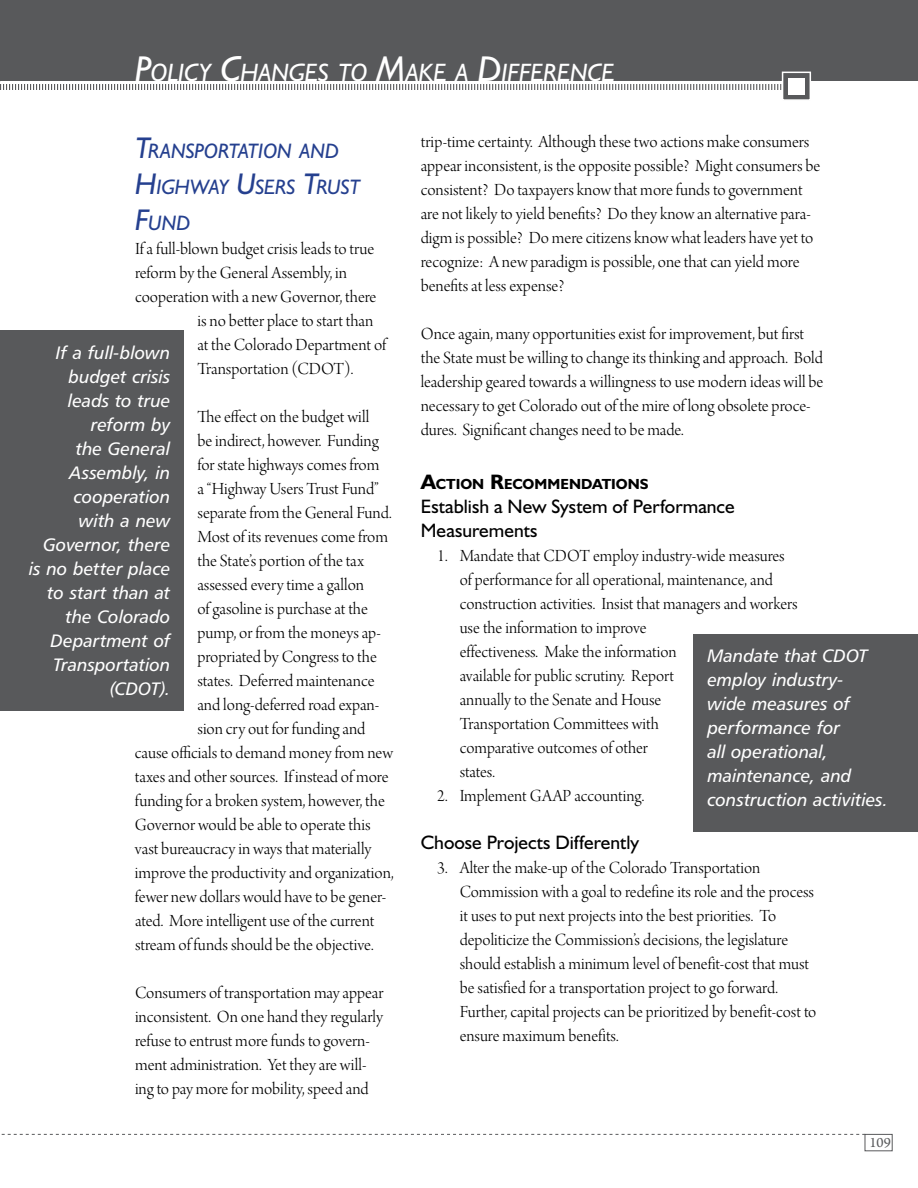
<style>
.page{position:relative;width:918px;height:1188px;background:#fff}
.page>*{position:absolute;margin:0;border:0;box-sizing:border-box;transform-origin:0 0}
.t1{font:italic 25.2px "Humanist 521 BT";letter-spacing:-.005em;color:#fff}
.t2{font:italic 21px/36px "Humanist 521 BT";letter-spacing:-.005em;color:#25408f}
.t3{font:19.5px/24px "Humanist 521 BT";color:#000}
.t4{font:18px/24px "Arno Pro Light Display";color:#000}
.t5{font:18px/24px "Humanist 777 BT Italic B";letter-spacing:-.005em;color:#fff;text-align:right}
.t6{font:15px "Arno Pro";color:#58595b}
.t7{font:700 14.7px "Humanist 521 BT";color:#000}
.s1{font-size:36px}
.s2{font-size:30px}
.s3{font-size:21px}
</style>
<div class="page">
<div style="left:0;top:0;width:918px;height:81px;background:#58595b"></div>
<svg style="left:0;top:84px;width:782px;height:6px"></svg>
<div style="left:782px;top:72px;width:29px;height:29px;background:#58595b;border:2px solid #fff"></div>
<div style="left:788px;top:78px;width:16px;height:16px;background:#fff"></div>
<svg style="left:1px;top:1134px;width:864px;height:1px"></svg>
<div style="left:865px;top:1134px;width:28px;height:17px;border:1px solid #58595b"></div>
<div style="left:0;top:331px;width:184px;height:380px;background:#58595b"></div>
<div style="left:694px;top:634px;width:224px;height:198px;background:#58595b"></div>
<h1 class="t1" style="left:135px;top:57px;width:481px"><span class="s1">P</span>OLICY <span class="s1">C</span>HANGES TO <span class="s1">M</span>AKE A <span class="s1">D</span>IFFERENCE</h1>
<p class="t2" style="left:135px;top:132px;width:227px"><span class="s2">T</span>RANSPORTATION AND<br><span class="s2">H</span>IGHWAY <span class="s2">U</span>SERS <span class="s2">T</span>RUST<br><span class="s2">F</span>UND</p>
<p class="t4" style="left:135px;top:238px;width:241px">If a full-blown budget crisis leads to true</p>
<p class="t4" style="left:135px;top:262px;width:214px">reform by the General Assembly, in</p>
<p class="t4" style="left:135px;top:286px;width:243px">cooperation with a new Governor, there</p>
<p class="t4" style="left:197px;top:310px;width:177px">is no better place to start than</p>
<p class="t4" style="left:197px;top:334px;width:190px">at the Colorado Department of</p>
<p class="t4" style="left:197px;top:358px;width:157px">Transportation (CDOT).</p>
<p class="t4" style="left:197px;top:406px;width:174px">The effect on the budget will</p>
<p class="t4" style="left:197px;top:430px;width:183px">be indirect, however. Funding</p>
<p class="t4" style="left:197px;top:454px;width:183px">for state highways comes from</p>
<p class="t4" style="left:197px;top:478px;width:183px">a “Highway Users Trust Fund”</p>
<p class="t4" style="left:197px;top:502px;width:196px">separate from the General Fund.</p>
<p class="t4" style="left:197px;top:526px;width:192px">Most of its revenues come from</p>
<p class="t4" style="left:197px;top:550px;width:168px">the State’s portion of the tax</p>
<p class="t4" style="left:197px;top:574px;width:168px">assessed every time a gallon</p>
<p class="t4" style="left:197px;top:598px;width:172px">of gasoline is purchase at the</p>
<p class="t4" style="left:197px;top:622px;width:185px">pump, or from the moneys ap-</p>
<p class="t4" style="left:197px;top:646px;width:181px">propriated by Congress to the</p>
<p class="t4" style="left:197px;top:670px;width:179px">states. Deferred maintenance</p>
<p class="t4" style="left:197px;top:694px;width:183px">and long-deferred road expan-</p>
<p class="t4" style="left:197px;top:718px;width:170px">sion cry out for funding and</p>
<p class="t4" style="left:135px;top:742px;width:259px">cause officials to demand money from new</p>
<p class="t4" style="left:135px;top:766px;width:255px">taxes and other sources. If instead of more</p>
<p class="t4" style="left:135px;top:790px;width:251px">funding for a broken system, however, the</p>
<p class="t4" style="left:135px;top:814px;width:237px">Governor would be able to operate this</p>
<p class="t4" style="left:135px;top:838px;width:238px">vast bureaucracy in ways that materially</p>
<p class="t4" style="left:135px;top:862px;width:260px">improve the productivity and organization,</p>
<p class="t4" style="left:135px;top:886px;width:253px">fewer new dollars would have to be gener-</p>
<p class="t4" style="left:135px;top:910px;width:241px">ated. More intelligent use of the current</p>
<p class="t4" style="left:135px;top:934px;width:240px">stream of funds should be the objective.</p>
<p class="t4" style="left:135px;top:982px;width:250px">Consumers of transportation may appear inconsistent. On one hand they regularly refuse to entrust more funds to govern&shy;ment administration. Yet they are will&shy;ing to pay more for mobility, speed and</p>
<p class="t5" style="left:29px;top:340px;width:143px">If a full-blown budget crisis leads to true reform by<br>the General<br>Assembly, in cooperation<br>with a new<br>Governor, there is no better place to start than at the Colorado<br>Department of<br>Transportation (CDOT).</p>
<p class="t4" style="left:421px;top:131px;width:401px">trip-time certainty. Although these two actions make consumers appear inconsistent, is the opposite possible? Might consumers be consistent? Do taxpayers know that more funds to government are not likely to yield benefits? Do they know an alternative para&shy;digm is possible? Do mere citizens know what leaders have yet to recognize: A new paradigm is possible, one that can yield more benefits at less expense?</p>
<p class="t4" style="left:421px;top:323px;width:404px">Once again, many opportunities exist for improvement, but first the State must be willing to change its thinking and approach. Bold leadership geared towards a willingness to use modern ideas will be necessary to get Colorado out of the mire of long obsolete proce&shy;dures. Significant changes need to be made.</p>
<p class="t7" style="left:421px;top:475px;width:229px"><span class="s3">A</span>CTION <span class="s3">R</span>ECOMMENDATIONS</p>
<p class="t3" style="left:421px;top:494px;width:315px">Establish a New System of Performance<br>Measurements</p>
<p class="t4" style="left:460px;top:545px;width:339px;text-indent:-23px">1. Mandate that CDOT employ industry-wide measures of performance for all operational, maintenance, and construction activities. Insist that managers and workers use the information to improve<br>effectiveness. Make the information<br>available for public scrutiny. Report<br>annually to the Senate and House<br>Transportation Committees with<br>comparative outcomes of other<br>states.</p>
<p class="t4" style="left:437px;top:785px;width:209px">2. Implement GAAP accounting.</p>
<p class="t3" style="left:421px;top:830px;width:220px">Choose Projects Differently</p>
<p class="t4" style="left:460px;top:857px;width:358px;text-indent:-23px">3. Alter the make-up of the Colorado Transportation Commission with a goal to redefine its role and the process it uses to put next projects into the best priorities. To depoliticize the Commission’s decisions, the legislature should establish a minimum level of benefit-cost that must be satisfied for a transportation project to go forward.<br>Further, capital projects can be prioritized by benefit-cost to ensure maximum benefits.</p>
<p class="t5" style="left:707px;top:644px;width:182px;text-align:left">Mandate that CDOT employ industry-<br>wide measures of performance for<br>all operational, maintenance, and construction activities.</p>
<p class="t6" style="left:869px;top:1134px;width:23px">109</p>
</div>
